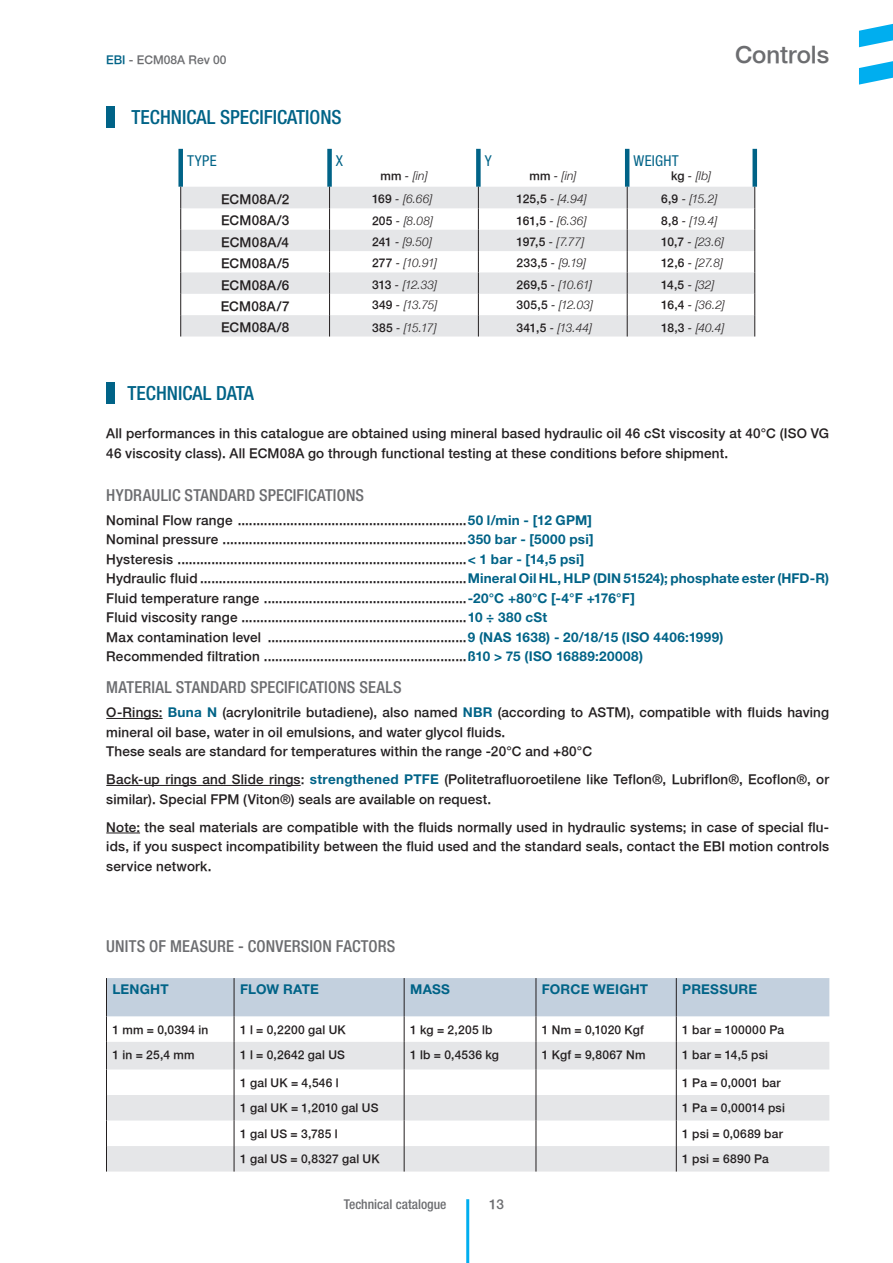
<style>
.page{position:relative;width:893px;height:1263px;background:#fff}
.page>*{position:absolute;margin:0;border:0;box-sizing:border-box;transform-origin:0 0}
.t1{font:500 24px "Helvetica Neue";color:#6c6d70}
.t2{font:500 condensed 19.5px "Helvetica Neue LT Pro";color:#006387}
.t3{font:500 condensed 16.5px "Helvetica Neue LT Pro";letter-spacing:.01em;color:#6c6d70}
.t4{font:condensed 15px "Helvetica Neue LT Std";letter-spacing:.02em;color:#006387}
.t5{font:500 13.5px/19.5px "Helvetica Neue";letter-spacing:.01em;color:#231f20}
.t6{font:700 13.5px "Helvetica Neue LT Std";letter-spacing:.015em;color:#006387}
.t7{font:500 condensed 13.5px "Helvetica Neue LT Pro";color:#6c6d70}
.t8{font:500 13.5px "Helvetica Neue";color:#6c6d70}
.t9{font:italic 12px "Helvetica Neue";letter-spacing:-.015em;color:#231f20}
.t10{font:500 12px "Helvetica Neue";letter-spacing:.02em;color:#231f20}
.t11{font:500 12px "Helvetica Neue";color:#6c6d70}
.s1{color:#006387}
.s2{font-weight:500;font-style:normal}
.s3{font-family:"Helvetica Neue LT Std";font-weight:700;color:#006387}
.s4{font-family:"Helvetica Neue LT Std";font-weight:700;font-size:13.65px;color:#006387}
</style>
<div class="page">
<hr style="left:466px;top:1199px;width:3px;height:64px;background:#00aeef">
<svg style="left:859px;top:23px;width:34px;height:24px"></svg>
<svg style="left:859px;top:61px;width:34px;height:24px"></svg>
<div style="left:106px;top:106px;width:9px;height:22px;background:#006387"></div>
<svg style="left:181px;top:187px;width:573px;height:149px;fill:#e5e6e8"></svg>
<div style="left:178px;top:149px;width:5px;height:38px;background:#006387"></div>
<div style="left:327px;top:149px;width:5px;height:38px;background:#006387"></div>
<svg style="left:180px;top:187px;width:1px;height:149px"></svg>
<div style="left:476px;top:149px;width:5px;height:38px;background:#006387"></div>
<hr style="left:625px;top:149px;width:4px;height:38px;background:#006387">
<svg style="left:754px;top:187px;width:1px;height:149px"></svg>
<svg style="left:627px;top:187px;width:1px;height:149px"></svg>
<div style="left:752px;top:149px;width:5px;height:38px;background:#006387"></div>
<svg style="left:329px;top:187px;width:1px;height:149px"></svg>
<svg style="left:478px;top:187px;width:1px;height:149px"></svg>
<div style="left:106px;top:383px;width:9px;height:21px;background:#006387"></div>
<hr style="left:106px;top:718px;width:57px;height:1px;background:#231f20">
<hr style="left:106px;top:785px;width:195px;height:1px;background:#231f20">
<hr style="left:106px;top:833px;width:34px;height:1px;background:#231f20">
<svg style="left:106px;top:978px;width:723px;height:193px"></svg>
<p class="t11" style="left:106px;top:52px;width:122px"><span class="s1">EBI</span> - ECM08A Rev 00</p>
<h1 class="t1" style="left:735px;top:40px;width:96px">Controls</h1>
<p class="t2" style="left:132px;top:105px;width:212px">TECHNICAL SPECIFICATIONS</p>
<p class="t4" style="left:187px;top:152px;width:31px">TYPE</p>
<p class="t4" style="left:336px;top:152px;width:9px">X</p>
<p class="t9" style="left:381px;top:169px;width:48px"><span class="s2">mm</span> - [in]</p>
<p class="t4" style="left:485px;top:152px;width:8px">Y</p>
<p class="t9" style="left:529px;top:169px;width:48px"><span class="s2">mm</span> - [in]</p>
<p class="t4" style="left:634px;top:152px;width:47px">WEIGHT</p>
<p class="t9" style="left:671px;top:169px;width:41px"><span class="s2">kg</span> - [lb]</p>
<p class="t5" style="left:221px;top:189px;width:70px">ECM08A/2</p>
<p class="t9" style="left:372px;top:192px;width:62px"><span class="s2">169</span> - [6.66]</p>
<p class="t9" style="left:517px;top:192px;width:71px"><span class="s2">125,5</span> - [4.94]</p>
<p class="t9" style="left:661px;top:192px;width:57px"><span class="s2">6,9</span> - [15.2]</p>
<p class="t5" style="left:221px;top:211px;width:70px">ECM08A/3</p>
<p class="t9" style="left:372px;top:213px;width:62px"><span class="s2">205</span> - [8.08]</p>
<p class="t9" style="left:517px;top:213px;width:71px"><span class="s2">161,5</span> - [6.36]</p>
<p class="t9" style="left:661px;top:213px;width:57px"><span class="s2">8,8</span> - [19.4]</p>
<p class="t5" style="left:221px;top:232px;width:69px">ECM08A/4</p>
<p class="t9" style="left:372px;top:235px;width:61px"><span class="s2">241</span> - [9.50]</p>
<p class="t9" style="left:517px;top:235px;width:69px"><span class="s2">197,5</span> - [7.77]</p>
<p class="t9" style="left:661px;top:235px;width:64px"><span class="s2">10,7</span> - [23.6]</p>
<p class="t5" style="left:221px;top:253px;width:70px">ECM08A/5</p>
<p class="t9" style="left:372px;top:256px;width:66px"><span class="s2">277</span> - [10.91]</p>
<p class="t9" style="left:517px;top:256px;width:71px"><span class="s2">233,5</span> - [9.19]</p>
<p class="t9" style="left:661px;top:256px;width:63px"><span class="s2">12,6</span> - [27.8]</p>
<p class="t5" style="left:221px;top:275px;width:70px">ECM08A/6</p>
<p class="t9" style="left:372px;top:277px;width:66px"><span class="s2">313</span> - [12.33]</p>
<p class="t9" style="left:517px;top:277px;width:77px"><span class="s2">269,5</span> - [10.61]</p>
<p class="t9" style="left:661px;top:277px;width:54px"><span class="s2">14,5</span> - [32]</p>
<p class="t5" style="left:221px;top:296px;width:70px">ECM08A/7</p>
<p class="t9" style="left:372px;top:298px;width:67px"><span class="s2">349</span> - [13.75]</p>
<p class="t9" style="left:517px;top:298px;width:78px"><span class="s2">305,5</span> - [12.03]</p>
<p class="t9" style="left:661px;top:298px;width:65px"><span class="s2">16,4</span> - [36.2]</p>
<p class="t5" style="left:221px;top:318px;width:70px">ECM08A/8</p>
<p class="t9" style="left:372px;top:320px;width:66px"><span class="s2">385</span> - [15.17]</p>
<p class="t9" style="left:517px;top:320px;width:77px"><span class="s2">341,5</span> - [13.44]</p>
<p class="t9" style="left:661px;top:320px;width:64px"><span class="s2">18,3</span> - [40.4]</p>
<p class="t2" style="left:128px;top:382px;width:128px">TECHNICAL DATA</p>
<p class="t5" style="left:106px;top:423px;width:724px">All performances in this catalogue are obtained using mineral based hydraulic oil 46 cSt viscosity at 40°C (ISO VG<br>46 viscosity class). All ECM08A go through functional testing at these conditions before shipment.</p>
<p class="t3" style="left:106px;top:485px;width:259px">HYDRAULIC STANDARD SPECIFICATIONS</p>
<p class="t5" style="left:106px;top:510px;width:487px">Nominal Flow range .............................................................<span class="s3">50 l/min - [12 GPM]</span></p>
<p class="t5" style="left:106px;top:529px;width:489px">Nominal pressure .................................................................<span class="s3">350 bar - [5000 psi]</span></p>
<p class="t5" style="left:106px;top:549px;width:480px">Hysteresis .............................................................................<span class="s3">&lt; 1 bar - [14,5 psi]</span></p>
<p class="t5" style="left:106px;top:568px;width:724px">Hydraulic fluid .......................................................................<span class="s3">Mineral Oil HL, HLP (DIN 51524); phosphate ester (HFD-R)</span></p>
<p class="t5" style="left:106px;top:588px;width:530px">Fluid temperature range ......................................................<span class="s3">-20°C +80°C</span> <span class="s4">[-4°F +176°F]</span></p>
<p class="t5" style="left:106px;top:607px;width:442px">Fluid viscosity range ............................................................<span class="s3">10 ÷ 380 cSt</span></p>
<p class="t5" style="left:106px;top:627px;width:619px">Max contamination level .....................................................<span class="s3">9 (NAS 1638) - 20/18/15 (ISO 4406:1999)</span></p>
<p class="t5" style="left:106px;top:646px;width:538px">Recommended filtration ......................................................<span class="s3">ß10 &gt; 75 (ISO 16889:20008)</span></p>
<p class="t3" style="left:106px;top:678px;width:297px">MATERIAL STANDARD SPECIFICATIONS SEALS</p>
<p class="t5" style="left:106px;top:702px;width:724px">O-Rings: <span class="s3">Buna N</span> (acrylonitrile butadiene), also named <span class="s3">NBR</span> (according to ASTM), compatible with fluids having mineral oil base, water in oil emulsions, and water glycol fluids.</p>
<p class="t5" style="left:106px;top:741px;width:487px">These seals are standard for temperatures within the range -20°C and +80°C</p>
<p class="t5" style="left:106px;top:769px;width:724px">Back-up rings and Slide rings: <span class="s3">strengthened PTFE</span> (Politetrafluoroetilene like Teflon®, Lubriflon®, Ecoflon®, or similar). Special FPM (Viton®) seals are available on request.</p>
<p class="t5" style="left:106px;top:817px;width:724px;text-align:justify">Note: the seal materials are compatible with the fluids normally used in hydraulic systems; in case of special flu&shy;ids, if you suspect incompatibility between the fluid used and the standard seals, contact the EBI motion controls service network.</p>
<p class="t3" style="left:106px;top:936px;width:291px">UNITS OF MEASURE - CONVERSION FACTORS</p>
<p class="t6" style="left:112px;top:980px;width:58px">LENGHT</p>
<p class="t6" style="left:240px;top:980px;width:80px">FLOW RATE</p>
<p class="t6" style="left:410px;top:980px;width:41px">MASS</p>
<p class="t6" style="left:542px;top:980px;width:108px">FORCE WEIGHT</p>
<p class="t6" style="left:682px;top:980px;width:76px">PRESSURE</p>
<p class="t10" style="left:112px;top:1022px;width:97px">1 mm = 0,0394 in</p>
<p class="t10" style="left:240px;top:1022px;width:107px">1 l = 0,2200 gal UK</p>
<p class="t10" style="left:410px;top:1022px;width:84px">1 kg = 2,205 lb</p>
<p class="t10" style="left:542px;top:1022px;width:103px">1 Nm = 0,1020 Kgf</p>
<p class="t10" style="left:682px;top:1022px;width:103px">1 bar = 100000 Pa</p>
<p class="t10" style="left:112px;top:1048px;width:84px">1 in = 25,4 mm</p>
<p class="t10" style="left:240px;top:1048px;width:106px">1 l = 0,2642 gal US</p>
<p class="t10" style="left:410px;top:1048px;width:90px">1 lb = 0,4536 kg</p>
<p class="t10" style="left:542px;top:1048px;width:105px">1 Kgf = 9,8067 Nm</p>
<p class="t10" style="left:682px;top:1048px;width:87px">1 bar = 14,5 psi</p>
<p class="t10" style="left:240px;top:1075px;width:100px">1 gal UK = 4,546 l</p>
<p class="t10" style="left:682px;top:1075px;width:100px">1 Pa = 0,0001 bar</p>
<p class="t10" style="left:240px;top:1101px;width:140px">1 gal UK = 1,2010 gal US</p>
<p class="t10" style="left:682px;top:1101px;width:104px">1 Pa = 0,00014 psi</p>
<p class="t10" style="left:240px;top:1126px;width:99px">1 gal US = 3,785 l</p>
<p class="t10" style="left:682px;top:1126px;width:102px">1 psi = 0,0689 bar</p>
<p class="t10" style="left:240px;top:1152px;width:141px">1 gal US = 0,8327 gal UK</p>
<p class="t10" style="left:682px;top:1152px;width:88px">1 psi = 6890 Pa</p>
<p class="t7" style="left:344px;top:1196px;width:104px">Technical catalogue</p>
<p class="t8" style="left:489px;top:1196px;width:17px">13</p>
</div>
